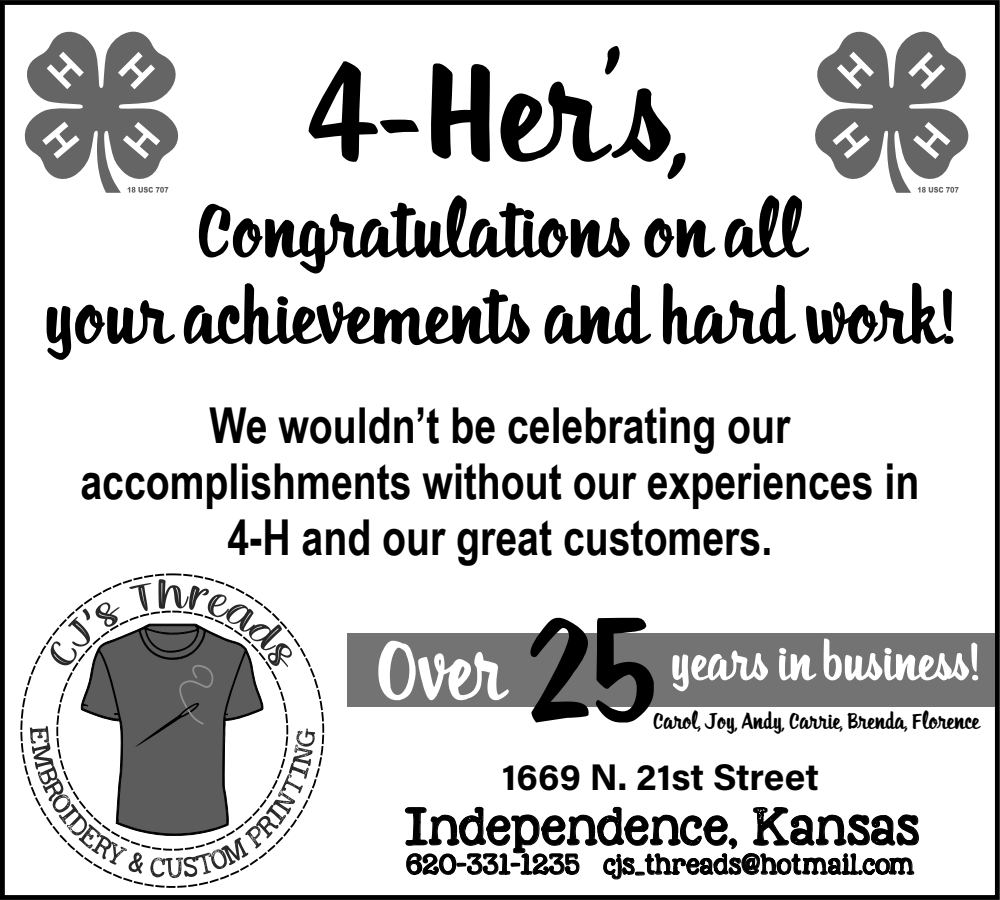
<style>
.page{position:relative;width:1000px;height:900px;background:#fff}
.page>*{position:absolute;margin:0;border:0;box-sizing:border-box;transform-origin:0 0}
.t1{font:159.5px "Roadstar";color:#000;scale:.89 1}
.t2{font:146.25px "Roadstar";color:#000}
.t3{font:88.25px "Roadstar";color:#fff;scale:.89 1}
.t4{font:79.75px/86.5px "Roadstar";color:#000;text-align:center}
.t5{font:54.5px "Roadstar";color:#fff}
.t6{font:700 49.5px/56.2px "Arial Narrow";color:#000;text-align:center}
.t7{font:40.5px "KG Holocene";color:#000;scale:.96 1}
.t8{font:37.25px "Acumin Variable Concept";color:#000}
.t9{font:29px "Magnolia Script";color:#000;scale:.72 1}
.t10{font:24px "Roadstar";color:#000}
.t11{font:21.75px "KG Holocene";color:#000}
</style>
<div class="page">
<svg style="left:24px;top:31px;width:155px;height:162px"></svg>
<svg style="left:815px;top:31px;width:153px;height:162px"></svg>
<div style="left:0;top:0;width:999px;height:900px;border:5px solid #000"></div>
<svg style="left:30px;top:579px;width:285px;height:299px"></svg>
<div style="left:347px;top:633px;width:647px;height:74px;background:#737373"></div>
<h2 class="t2" style="left:310px;top:34px;width:381px">4-Her’s,</h2>
<h3 class="t4" style="left:44px;top:194px;width:913px">Congratulations on all<br>your achievements and hard work!</h3>
<p class="t6" style="left:80px;top:397px;width:840px">We wouldn’t be celebrating our accomplishments without our experiences in<br>4-H and our great customers.</p>
<h1 class="t1" style="left:528px;top:583px;width:143px">25</h1>
<h3 class="t3" style="left:376px;top:623px;width:143px">Over</h3>
<p class="t5" style="left:670px;top:633px;width:311px">years in business!</p>
<p class="t10" style="left:652px;top:708px;width:327px">Carol, Joy, Andy, Carrie, Brenda, Florence</p>
<p class="t8" style="left:501px;top:751px;width:318px">1669 N. 21st Street</p>
<p class="t7" style="left:404px;top:797px;width:538px">Independence, Kansas</p>
<p class="t11" style="left:406px;top:848px;width:509px">620-331-1235 cjs_threads@hotmail.com</p>
<p class="t9" style="left:504px;top:822px;width:434px">Carol, Joy, Andy, Carrie, Florence</p>
</div>
